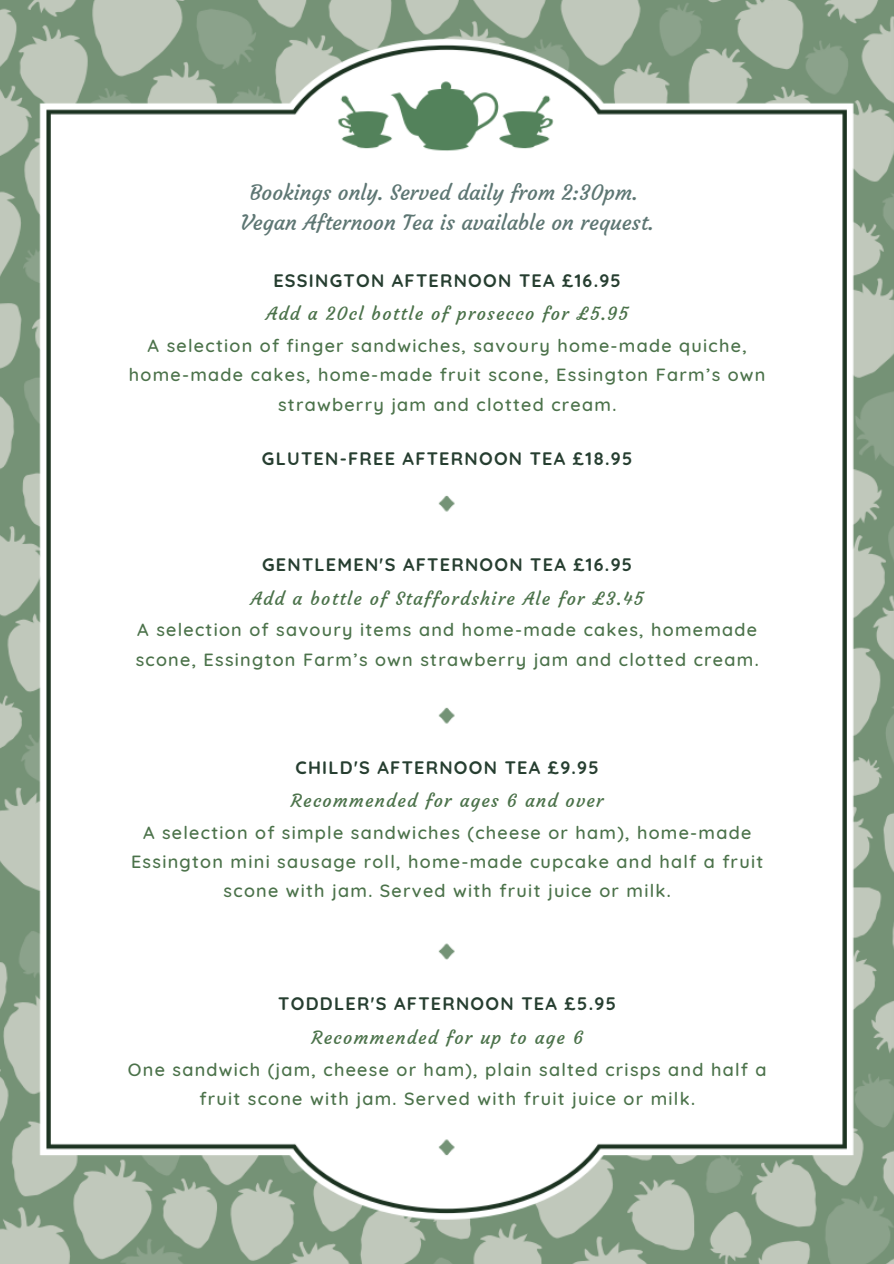
<style>
.page{position:relative;width:894px;height:1264px;background:#fff}
.page>*{position:absolute;margin:0;border:0;box-sizing:border-box;transform-origin:0 0}
.t1{font:21px "Courgette";color:#5d7673}
.t2{font:500 18px/29.2px "Quicksand";letter-spacing:.07em;color:#4b724a;text-align:center}
.t3{font:700 18px "Quicksand";letter-spacing:.07em;color:#263e30}
.t4{font:18px "Courgette";letter-spacing:.07em;color:#4b724a}
</style>
<div class="page">
<img style="left:0;top:0;width:893px;height:1263px">
<div style="left:89px;top:964px;width:725px;height:156px;background:#fff"></div>
<div style="left:84px;top:732px;width:725px;height:193px;background:#fff"></div>
<div style="left:89px;top:523px;width:725px;height:176px;background:#fff"></div>
<div style="left:89px;top:390px;width:725px;height:88px;background:#fff"></div>
<div style="left:89px;top:166px;width:725px;height:88px;background:#fff"></div>
<div style="left:76px;top:265px;width:725px;height:144px;background:#fff"></div>
<p class="t1" style="left:250px;top:180px;width:389px">Bookings only. Served daily from 2:30pm.</p>
<p class="t1" style="left:240px;top:209px;width:415px">Vegan Afternoon Tea is available on request.</p>
<p class="t3" style="left:273px;top:268px;width:349px">ESSINGTON AFTERNOON TEA £16.95</p>
<p class="t4" style="left:266px;top:303px;width:363px">Add a 20cl bottle of prosecco for £5.95</p>
<p class="t2" style="left:129px;top:330px;width:638px">A selection of finger sandwiches, savoury home-made quiche, home-made cakes, home-made fruit scone, Essington Farm’s own strawberry jam and clotted cream.</p>
<p class="t3" style="left:262px;top:447px;width:372px">GLUTEN-FREE AFTERNOON TEA £18.95</p>
<p class="t3" style="left:262px;top:553px;width:371px">GENTLEMEN'S AFTERNOON TEA £16.95</p>
<p class="t4" style="left:251px;top:587px;width:394px">Add a bottle of Staffordshire Ale for £3.45</p>
<p class="t2" style="left:136px;top:615px;width:624px;text-align:left">A selection of savoury items and home-made cakes, homemade scone, Essington Farm’s own strawberry jam and clotted cream.</p>
<p class="t3" style="left:295px;top:755px;width:305px">CHILD'S AFTERNOON TEA £9.95</p>
<p class="t4" style="left:290px;top:789px;width:314px">Recommended for ages 6 and over</p>
<p class="t2" style="left:131px;top:817px;width:633px">A selection of simple sandwiches (cheese or ham), home-made<br>Essington mini sausage roll, home-made cupcake and half a fruit scone with jam. Served with fruit juice or milk.</p>
<p class="t3" style="left:278px;top:992px;width:339px">TODDLER'S AFTERNOON TEA £5.95</p>
<p class="t4" style="left:311px;top:1026px;width:273px">Recommended for up to age 6</p>
<p class="t2" style="left:128px;top:1054px;width:640px">One sandwich (jam, cheese or ham), plain salted crisps and half a fruit scone with jam. Served with fruit juice or milk.</p>
</div>
